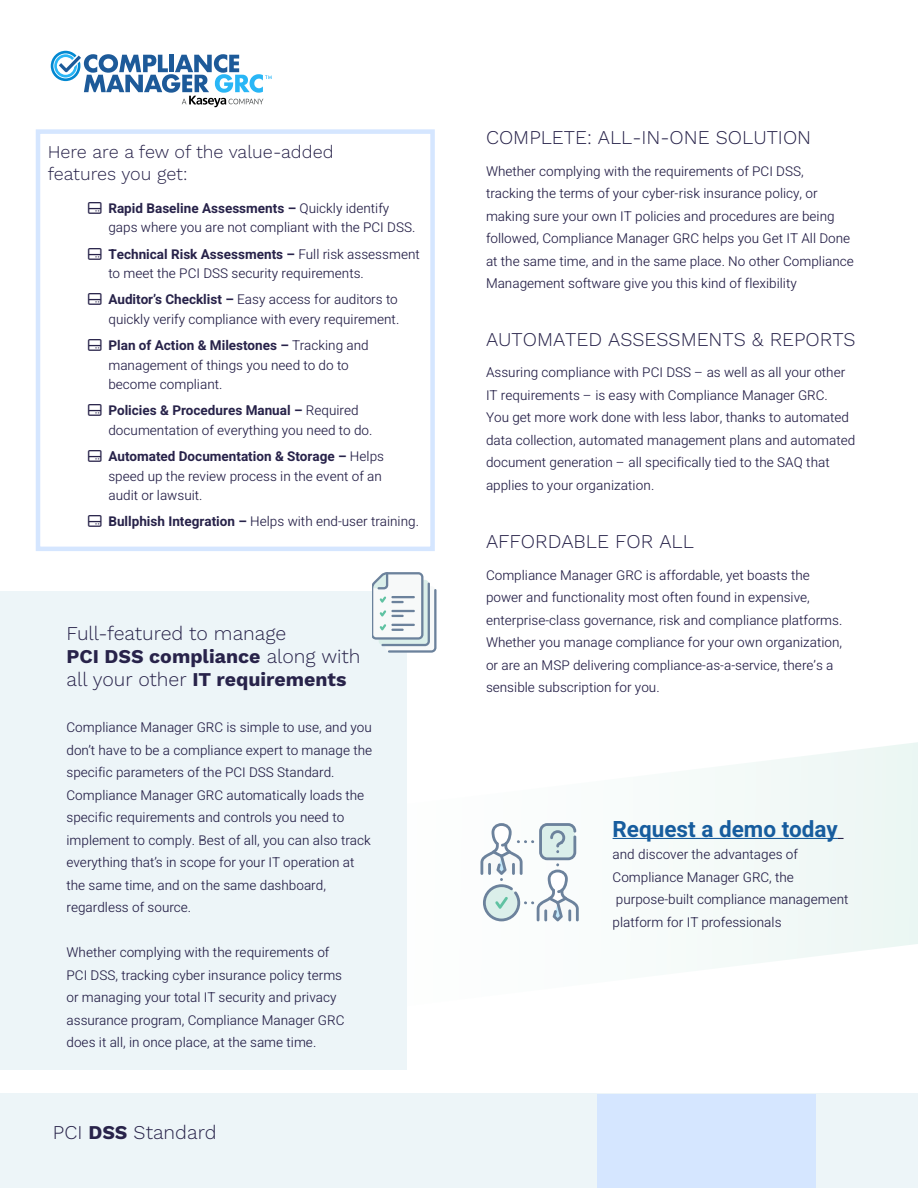
<style>
.page{position:relative;width:918px;height:1188px;background:#fff}
.page>*{position:absolute;margin:0;border:0;box-sizing:border-box;transform-origin:0 0}
.Paragraph{font:700 22.5px "Heebo";color:#175d9e}
.PARA__SUBHEAD{font:300 19.5px "Work Sans";color:#28234a}
.PARA__SUBHEAD-2{font:700 19.5px/23.4px "Work Sans";color:#28234a}
.PARA__SUBHEAD-3{font:300 18px "Work Sans";color:#28234a}
.Paragraph-2{font:300 13.5px/22.5px "Heebo";color:#28234a}
.s1{font-weight:700}
.s2{font-weight:300}
</style>
<div class="page">
<div style="left:0;top:1093px;width:918px;height:95px;background:#edf5f8"></div>
<div style="left:597px;top:1094px;width:219px;height:94px;background:#d5e6ff"></div>
<svg style="left:498px;top:742px;width:420px;height:226px"></svg>
<svg style="left:51px;top:51px;width:221px;height:56px"></svg>
<div style="left:0;top:591px;width:407px;height:479px;background:#edf5f8"></div>
<svg style="left:372px;top:572px;width:65px;height:81px"></svg>
<svg style="left:480px;top:823px;width:99px;height:98px"></svg>
<hr style="left:613px;top:838px;width:225px;height:1px;background:#175d9e">
<div style="left:36px;top:129px;width:399px;height:422px;border:4px solid #d5e6ff"></div>
<p class="PARA__SUBHEAD-3" style="left:48px;top:139px;width:287px">Here are a few of the value-added</p>
<p class="PARA__SUBHEAD-3" style="left:48px;top:161px;width:141px">features you get:</p>
<p class="Paragraph-2" style="left:108px;top:199px;width:308px;line-height:19.5px"><span class="s1">Rapid Baseline Assessments –</span> Quickly identify gaps where you are not compliant with the PCI DSS.</p>
<p class="Paragraph-2" style="left:108px;top:245px;width:313px;line-height:19.5px"><span class="s1">Technical Risk Assessments –</span> Full risk assessment to meet the PCI DSS security requirements.</p>
<p class="Paragraph-2" style="left:108px;top:290px;width:292px;line-height:19.5px"><span class="s1">Auditor’s Checklist –</span> Easy access for auditors to quickly verify compliance with every requirement.</p>
<p class="Paragraph-2" style="left:108px;top:336px;width:262px;line-height:19.5px"><span class="s1">Plan of Action &amp; Milestones –</span> Tracking and management of things you need to do to become compliant.</p>
<p class="Paragraph-2" style="left:108px;top:401px;width:266px;line-height:19.5px"><span class="s1">Policies &amp; Procedures Manual –</span> Required documentation of everything you need to do.</p>
<p class="Paragraph-2" style="left:108px;top:447px;width:277px;line-height:19.5px"><span class="s1">Automated Documentation &amp; Storage –</span> Helps speed up the review process in the event of an audit or lawsuit.</p>
<p class="Paragraph-2" style="left:108px;top:511px;width:312px"><span class="s1">Bullphish Integration –</span> Helps with end-user training.</p>
<p class="PARA__SUBHEAD" style="left:67px;top:619px;width:221px">Full-featured to manage</p>
<p class="PARA__SUBHEAD-2" style="left:67px;top:646px;width:296px">PCI DSS compliance <span class="s2">along with all your other</span> IT requirements</p>
<p class="Paragraph-2" style="left:67px;top:717px;width:307px">Compliance Manager GRC is simple to use, and you don’t have to be a compliance expert to manage the</p>
<p class="Paragraph-2" style="left:67px;top:762px;width:270px">specific parameters of the PCI DSS Standard.</p>
<p class="Paragraph-2" style="left:67px;top:784px;width:299px">Compliance Manager GRC automatically loads the</p>
<p class="Paragraph-2" style="left:67px;top:807px;width:279px">specific requirements and controls you need to</p>
<p class="Paragraph-2" style="left:67px;top:829px;width:306px">implement to comply. Best of all, you can also track</p>
<p class="Paragraph-2" style="left:67px;top:852px;width:289px">everything that’s in scope for your IT operation at the same time, and on the same dashboard,</p>
<p class="Paragraph-2" style="left:67px;top:897px;width:126px">regardless of source.</p>
<p class="Paragraph-2" style="left:67px;top:942px;width:279px">Whether complying with the requirements of PCI DSS, tracking cyber insurance policy terms or managing your total IT security and privacy assurance program, Compliance Manager GRC does it all, in once place, at the same time.</p>
<h2 class="PARA__SUBHEAD" style="left:53px;top:1118px;width:165px">PCI <span class="s1">DSS</span> Standard</h2>
<p class="PARA__SUBHEAD" style="left:486px;top:123px;width:327px">COMPLETE: ALL-IN-ONE SOLUTION</p>
<p class="Paragraph-2" style="left:486px;top:160px;width:369px">Whether complying with the requirements of PCI DSS, tracking the terms of your cyber-risk insurance policy, or making sure your own IT policies and procedures are being followed, Compliance Manager GRC helps you Get IT All Done at the same time, and in the same place. No other Compliance Management software give you this kind of flexibility</p>
<p class="PARA__SUBHEAD" style="left:486px;top:325px;width:371px">AUTOMATED ASSESSMENTS &amp; REPORTS</p>
<p class="Paragraph-2" style="left:486px;top:362px;width:371px">Assuring compliance with PCI DSS – as well as all your other IT requirements – is easy with Compliance Manager GRC.<br>You get more work done with less labor, thanks to automated data collection, automated management plans and automated</p>
<p class="Paragraph-2" style="left:486px;top:452px;width:345px">document generation – all specifically tied to the SAQ that</p>
<p class="Paragraph-2" style="left:486px;top:474px;width:170px">applies to your organization.</p>
<p class="PARA__SUBHEAD" style="left:486px;top:527px;width:209px">AFFORDABLE FOR ALL</p>
<p class="Paragraph-2" style="left:486px;top:564px;width:325px">Compliance Manager GRC is affordable, yet boasts the</p>
<p class="Paragraph-2" style="left:486px;top:587px;width:325px">power and functionality most often found in expensive,</p>
<p class="Paragraph-2" style="left:486px;top:609px;width:358px">enterprise-class governance, risk and compliance platforms.</p>
<p class="Paragraph-2" style="left:486px;top:632px;width:358px">Whether you manage compliance for your own organization, or are an MSP delivering compliance-as-a-service, there’s a</p>
<p class="Paragraph-2" style="left:486px;top:677px;width:175px">sensible subscription for you.</p>
<p class="Paragraph" style="left:613px;top:815px;width:227px">Request a demo today</p>
<p class="Paragraph-2" style="left:613px;top:844px;width:187px">and discover the advantages of</p>
<p class="Paragraph-2" style="left:613px;top:866px;width:183px">Compliance Manager GRC, the</p>
<p class="Paragraph-2" style="left:613px;top:889px;width:237px">purpose-built compliance management platform for IT professionals</p>
</div>
